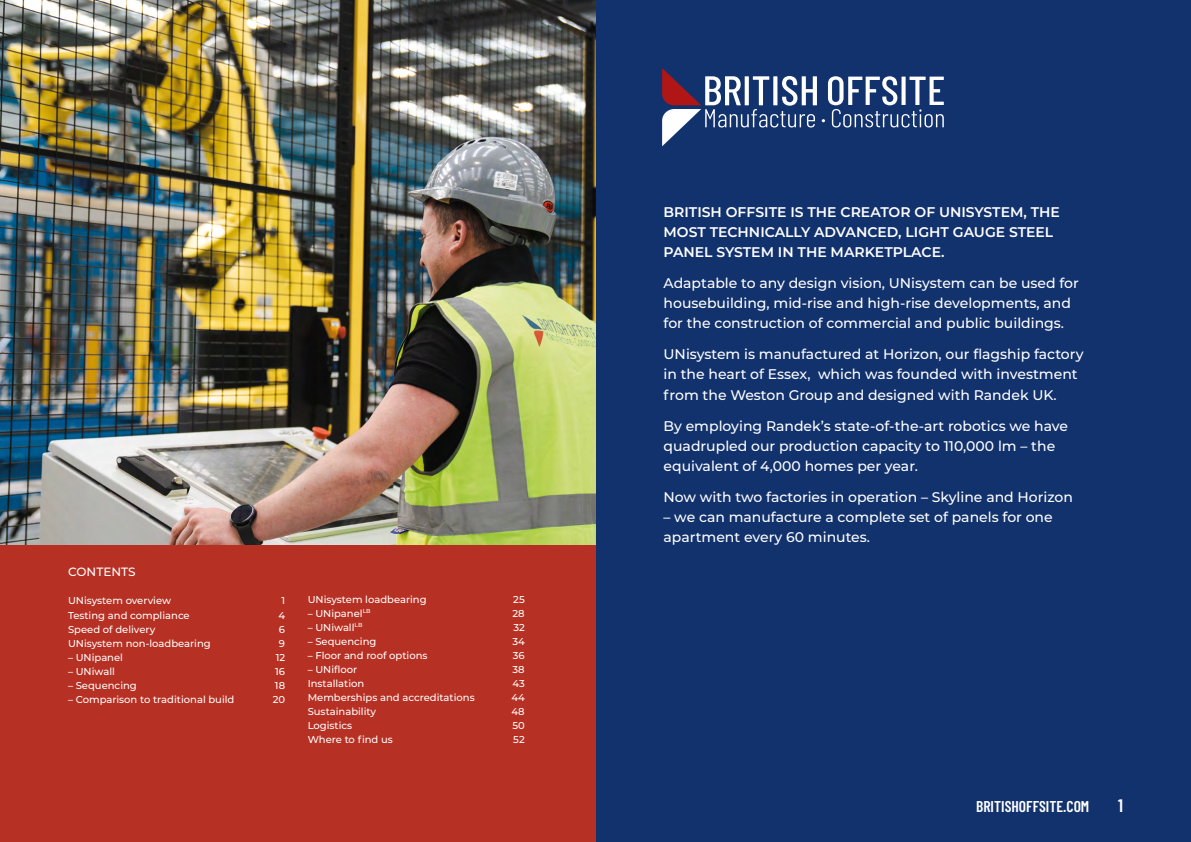
<style>
.page{position:relative;width:1191px;height:842px;background:#fff}
.page>*{position:absolute;margin:0;border:0;box-sizing:border-box;transform-origin:0 0}
.t1{font:600 18px "Barlow Condensed";color:#fff}
.t2{font:600 15.6px "Barlow Condensed";color:#fff}
.t3{font:500 14px/20px "Montserrat";color:#fff}
.t4{font:600 14px/20px "Montserrat";color:#fff}
.t5{font:500 12px "Montserrat";color:#fff}
.t6{font:500 10px "Montserrat";color:#fff}
</style>
<div class="page">
<div style="left:595px;top:0;width:596px;height:842px;background:#12326e"></div>
<svg style="left:662px;top:68px;width:281px;height:78px"></svg>
<div style="left:0;top:0;width:595px;height:842px;background:#b63023"></div>
<img style="left:0;top:0;width:595px;height:544px">
<p class="t5" style="left:68px;top:564px;width:69px">CONTENTS</p>
<p class="t6" style="left:68px;top:594px;width:104px">UNisystem overview</p>
<p class="t6" style="left:281px;top:594px;width:5px">1</p>
<p class="t6" style="left:68px;top:608px;width:123px">Testing and compliance</p>
<p class="t6" style="left:278px;top:608px;width:8px">4</p>
<p class="t6" style="left:68px;top:622px;width:89px">Speed of delivery</p>
<p class="t6" style="left:279px;top:622px;width:8px">6</p>
<p class="t6" style="left:68px;top:636px;width:144px">UNisystem non-loadbearing</p>
<p class="t6" style="left:279px;top:636px;width:8px">9</p>
<p class="t6" style="left:68px;top:650px;width:57px">– UNipanel</p>
<p class="t6" style="left:276px;top:650px;width:11px">12</p>
<p class="t6" style="left:68px;top:664px;width:48px">– UNiwall</p>
<p class="t6" style="left:275px;top:664px;width:11px">16</p>
<p class="t6" style="left:68px;top:678px;width:70px">– Sequencing</p>
<p class="t6" style="left:275px;top:678px;width:12px">18</p>
<p class="t6" style="left:68px;top:692px;width:168px">– Comparison to traditional build</p>
<p class="t6" style="left:273px;top:692px;width:14px">20</p>
<p class="t6" style="left:308px;top:592px;width:120px">UNisystem loadbearing</p>
<p class="t6" style="left:513px;top:592px;width:13px">25</p>
<p class="t6" style="left:308px;top:606px;width:64px">– UNipanel<sup>LB</sup></p>
<p class="t6" style="left:512px;top:606px;width:14px">28</p>
<p class="t6" style="left:308px;top:620px;width:56px">– UNiwall<sup>LB</sup></p>
<p class="t6" style="left:513px;top:620px;width:13px">32</p>
<p class="t6" style="left:308px;top:634px;width:70px">– Sequencing</p>
<p class="t6" style="left:512px;top:634px;width:14px">34</p>
<p class="t6" style="left:308px;top:648px;width:121px">– Floor and roof options</p>
<p class="t6" style="left:513px;top:648px;width:13px">36</p>
<p class="t6" style="left:308px;top:662px;width:51px">– UNifloor</p>
<p class="t6" style="left:512px;top:662px;width:14px">38</p>
<p class="t6" style="left:308px;top:676px;width:58px">Installation</p>
<p class="t6" style="left:512px;top:676px;width:14px">43</p>
<p class="t6" style="left:308px;top:690px;width:168px">Memberships and accreditations</p>
<p class="t6" style="left:511px;top:690px;width:15px">44</p>
<p class="t6" style="left:308px;top:704px;width:70px">Sustainability</p>
<p class="t6" style="left:511px;top:704px;width:15px">48</p>
<p class="t6" style="left:308px;top:718px;width:46px">Logistics</p>
<p class="t6" style="left:512px;top:718px;width:14px">50</p>
<p class="t6" style="left:308px;top:732px;width:87px">Where to find us</p>
<p class="t6" style="left:513px;top:732px;width:13px">52</p>
<p class="t4" style="left:663px;top:201px;width:398px">BRITISH OFFSITE IS THE CREATOR OF UNISYSTEM, THE<br>MOST TECHNICALLY ADVANCED, LIGHT GAUGE STEEL<br>PANEL SYSTEM IN THE MARKETPLACE.</p>
<p class="t3" style="left:663px;top:273px;width:417px">Adaptable to any design vision, UNisystem can be used for housebuilding, mid-rise and high-rise developments, and for the construction of commercial and public buildings.</p>
<p class="t3" style="left:663px;top:344px;width:421px">UNisystem is manufactured at Horizon, our flagship factory in the heart of Essex, which was founded with investment from the Weston Group and designed with Randek UK.</p>
<p class="t3" style="left:663px;top:415px;width:406px">By employing Randek’s state-of-the-art robotics we have quadrupled our production capacity to 110,000 lm – the equivalent of 4,000 homes per year.</p>
<p class="t3" style="left:663px;top:487px;width:411px">Now with two factories in operation – Skyline and Horizon</p>
<p class="t3" style="left:663px;top:507px;width:391px">– we can manufacture a complete set of panels for one apartment every 60 minutes.</p>
<p class="t2" style="left:976px;top:795px;width:115px">BRITISHOFFSITE.COM</p>
<p class="t1" style="left:1118px;top:792px;width:6px">1</p>
</div>
